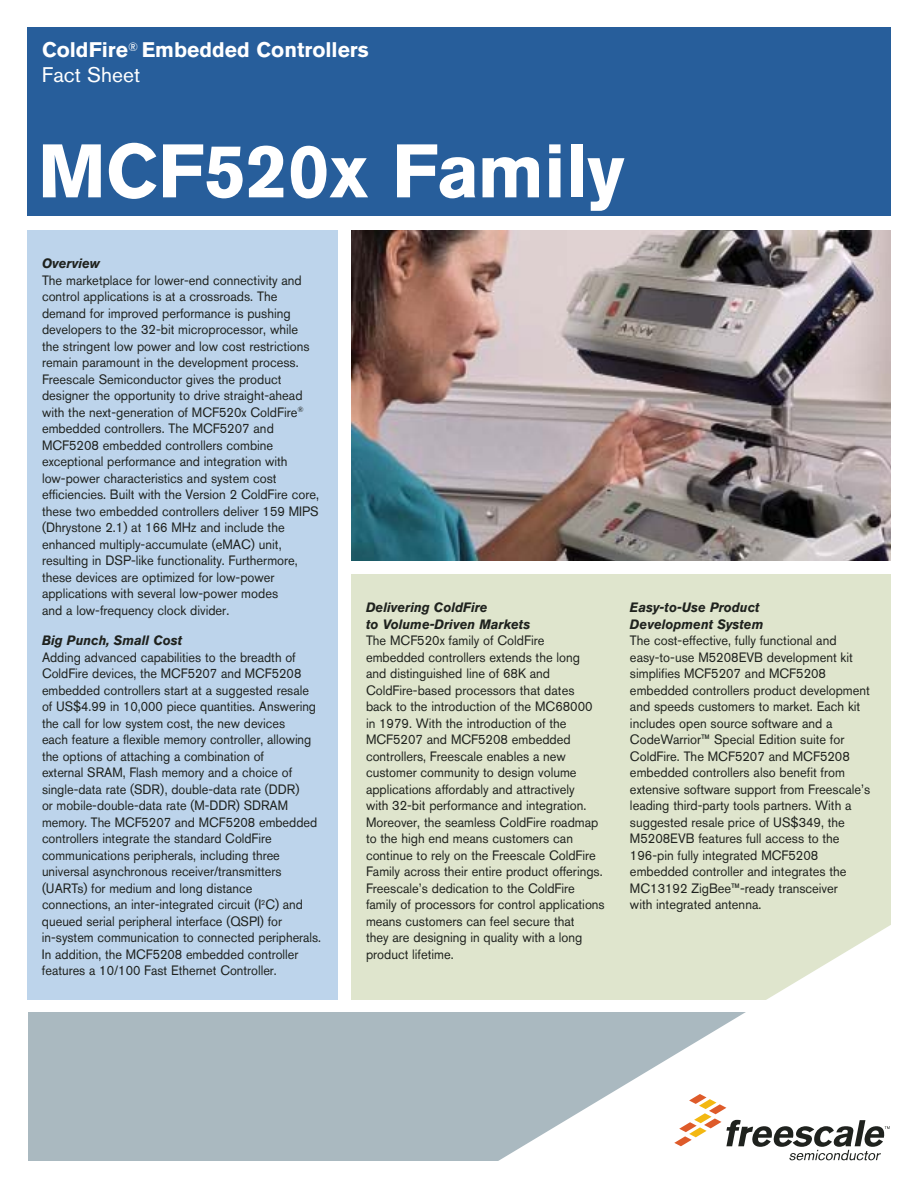
<style>
.page{position:relative;width:918px;height:1188px;background:#fff}
.page>*{position:absolute;margin:0;border:0;box-sizing:border-box;transform-origin:0 0}
.t1{font:700 75px "Akzidenz Grotesk BQ";color:#fff}
.t2{font:700 21px/25.2px "Akzidenz Grotesk BQ";color:#fff}
.t3{font:13.5px/16.5px "Akzidenz Grotesk BQ";color:#1f221e;scale:.95 1}
.t4{font:13.5px/16.5px "Akzidenz Grotesk BQ";color:#1f221e;scale:.94 1}
.t5{font:italic 700 13.5px/16.2px "Akzidenz Grotesk BQ";color:#1f221e;scale:.95 1}
.s1{font-weight:400}
</style>
<div class="page">
<div style="left:28px;top:1012px;width:863px;height:149px;background:#aab9c0"></div>
<div style="left:27px;top:27px;width:864px;height:189px;background:#275e9b"></div>
<div style="left:351px;top:574px;width:540px;height:426px;background:#dfe5cd"></div>
<div style="left:27px;top:230px;width:311px;height:770px;background:#bdd4eb"></div>
<img style="left:351px;top:230px;width:540px;height:331px">
<svg style="left:498px;top:925px;width:393px;height:236px"></svg>
<svg style="left:674px;top:1094px;width:216px;height:66px;background:#dbd7d2"></svg>
<h2 class="t2" style="left:42px;top:37px;width:328px">ColdFire<sup>®</sup> Embedded Controllers<br><span class="s1">Fact Sheet</span></h2>
<h1 class="t1" style="left:38px;top:128px;width:588px">MCF520x Family</h1>
<p class="t5" style="left:42px;top:256px;width:63px">Overview</p>
<p class="t3" style="left:42px;top:272px;width:293px">The marketplace for lower-end connectivity and control applications is at a crossroads. The demand for improved performance is pushing developers to the 32-bit microprocessor, while<br>the stringent low power and low cost restrictions remain paramount in the development process.<br>Freescale Semiconductor gives the product designer the opportunity to drive straight-ahead with the next-generation of MCF520x ColdFire<sup>® </sup>embedded controllers. The MCF5207 and MCF5208 embedded controllers combine exceptional performance and integration with low-power characteristics and system cost efficiencies. Built with the Version 2 ColdFire core, these two embedded controllers deliver 159 MIPS (Dhrystone 2.1) at 166 MHz and include the enhanced multiply-accumulate (eMAC) unit, resulting in DSP-like functionality. Furthermore, these devices are optimized for low-power applications with several low-power modes<br>and a low-frequency clock divider.</p>
<p class="t5" style="left:42px;top:633px;width:149px">Big Punch, Small Cost</p>
<p class="t4" style="left:42px;top:649px;width:299px">Adding advanced capabilities to the breadth of ColdFire devices, the MCF5207 and MCF5208 embedded controllers start at a suggested resale of US$4.99 in 10,000 piece quantities. Answering the call for low system cost, the new devices<br>each feature a flexible memory controller, allowing the options of attaching a combination of<br>external SRAM, Flash memory and a choice of single-data rate (SDR), double-data rate (DDR)<br>or mobile-double-data rate (M-DDR) SDRAM memory. The MCF5207 and MCF5208 embedded controllers integrate the standard ColdFire communications peripherals, including three universal asynchronous receiver/transmitters (UARTs) for medium and long distance connections, an inter-integrated circuit (I<sup>2</sup>C) and queued serial peripheral interface (QSPI) for in-system communication to connected peripherals.<br>In addition, the MCF5208 embedded controller features a 10/100 Fast Ethernet Controller.</p>
<p class="t5" style="left:366px;top:601px;width:175px">Delivering ColdFire<br>to Volume-Driven Markets</p>
<p class="t3" style="left:366px;top:632px;width:253px">The MCF520x family of ColdFire embedded controllers extends the long<br>and distinguished line of 68K and ColdFire-based processors that dates<br>back to the introduction of the MC68000 in 1979. With the introduction of the MCF5207 and MCF5208 embedded controllers, Freescale enables a new customer community to design volume applications affordably and attractively<br>with 32-bit performance and integration.<br>Moreover, the seamless ColdFire roadmap to the high end means customers can continue to rely on the Freescale ColdFire Family across their entire product offerings.<br>Freescale’s dedication to the ColdFire family of processors for control applications means customers can feel secure that<br>they are designing in quality with a long product lifetime.</p>
<p class="t5" style="left:630px;top:601px;width:142px">Easy-to-Use Product<br>Development System</p>
<p class="t3" style="left:630px;top:632px;width:254px">The cost-effective, fully functional and easy-to-use M5208EVB development kit simplifies MCF5207 and MCF5208 embedded controllers product development and speeds customers to market. Each kit includes open source software and a CodeWarrior™ Special Edition suite for ColdFire. The MCF5207 and MCF5208 embedded controllers also benefit from extensive software support from Freescale’s leading third-party tools partners. With a suggested resale price of US$349, the M5208EVB features full access to the 196-pin fully integrated MCF5208 embedded controller and integrates the MC13192 ZigBee™-ready transceiver<br>with integrated antenna.</p>
</div>
